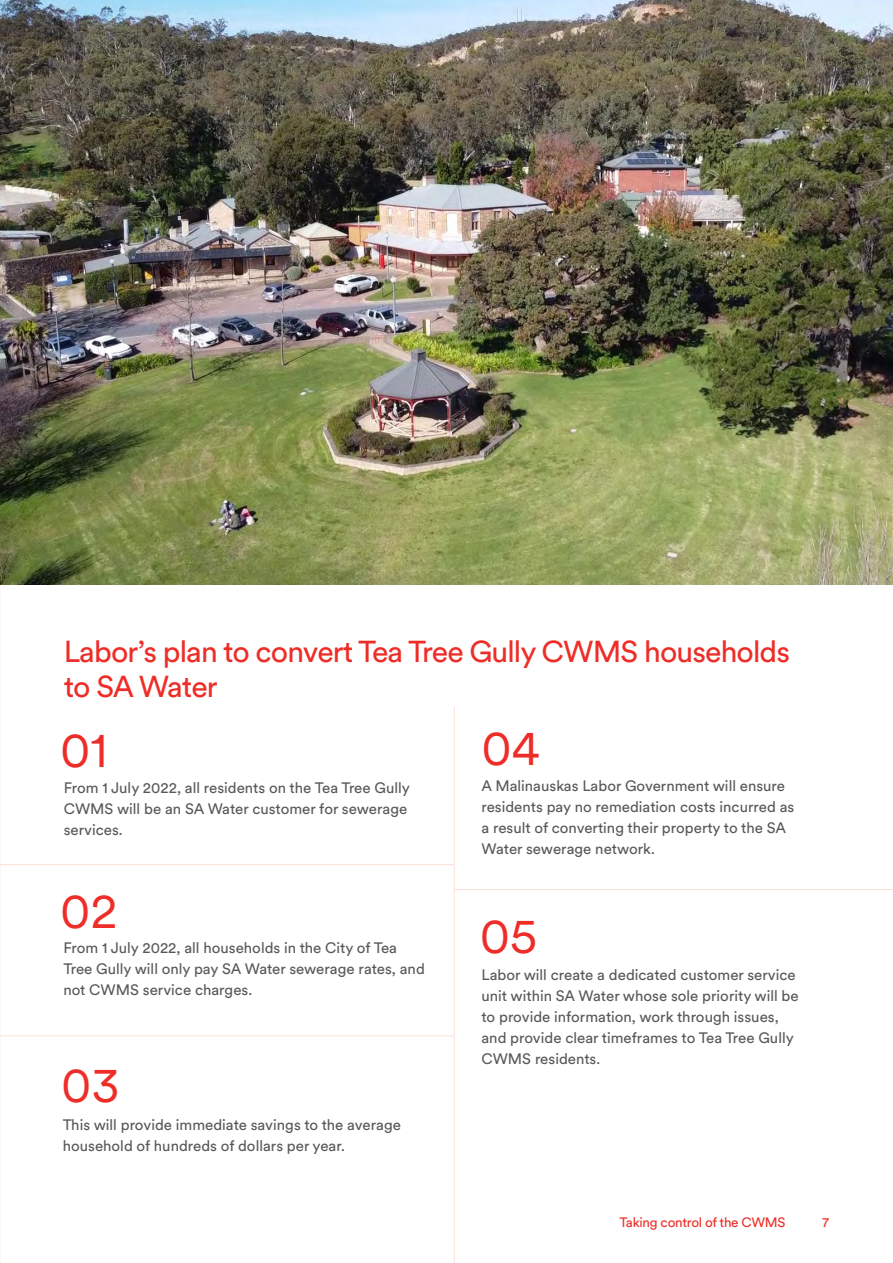
<style>
.page{position:relative;width:893px;height:1263px;background:#fff}
.page>*{position:absolute;margin:0;border:0;box-sizing:border-box;transform-origin:0 0}
.t1{font:49.5px "Circular XX";color:#ee2d28}
.t2{font:30px/34.5px "Circular XX";letter-spacing:-.03em;color:#ee2d28}
.t3{font:15px/21px "Circular XX";color:#57585a}
.t4{font:13.5px "Circular XX";letter-spacing:-.02em;color:#ee2d28}
</style>
<div class="page">
<hr style="left:0;top:1035px;width:454px;height:1px;background:#fbe0d7">
<img style="left:0;top:0;width:893px;height:585px">
<hr style="left:454px;top:707px;width:1px;height:556px;background:#fbe0d7">
<hr style="left:0;top:864px;width:454px;height:1px;background:#fbe0d7">
<hr style="left:455px;top:889px;width:438px;height:1px;background:#fbe0d7">
<p class="t2" style="left:64px;top:633px;width:728px">Labor’s plan to convert Tea Tree Gully CWMS households to SA Water</p>
<p class="t1" style="left:60px;top:716px;width:49px">01</p>
<p class="t3" style="left:64px;top:777px;width:348px">From 1 July 2022, all residents on the Tea Tree Gully<br>CWMS will be an SA Water customer for sewerage services.</p>
<p class="t1" style="left:60px;top:878px;width:59px">02</p>
<p class="t3" style="left:63px;top:937px;width:363px">From 1 July 2022, all households in the City of Tea<br>Tree Gully will only pay SA Water sewerage rates, and not CWMS service charges.</p>
<p class="t1" style="left:61px;top:1051px;width:60px">03</p>
<p class="t3" style="left:63px;top:1114px;width:340px">This will provide immediate savings to the average household of hundreds of dollars per year.</p>
<p class="t1" style="left:481px;top:714px;width:60px">04</p>
<p class="t3" style="left:481px;top:775px;width:314px">A Malinauskas Labor Government will ensure residents pay no remediation costs incurred as a result of converting their property to the SA Water sewerage network.</p>
<p class="t1" style="left:480px;top:903px;width:59px">05</p>
<p class="t3" style="left:481px;top:963px;width:319px">Labor will create a dedicated customer service unit within SA Water whose sole priority will be to provide information, work through issues, and provide clear timeframes to Tea Tree Gully CWMS residents.</p>
<p class="t4" style="left:620px;top:1213px;width:167px">Taking control of the CWMS</p>
<p class="t4" style="left:822px;top:1213px;width:9px">7</p>
</div>
